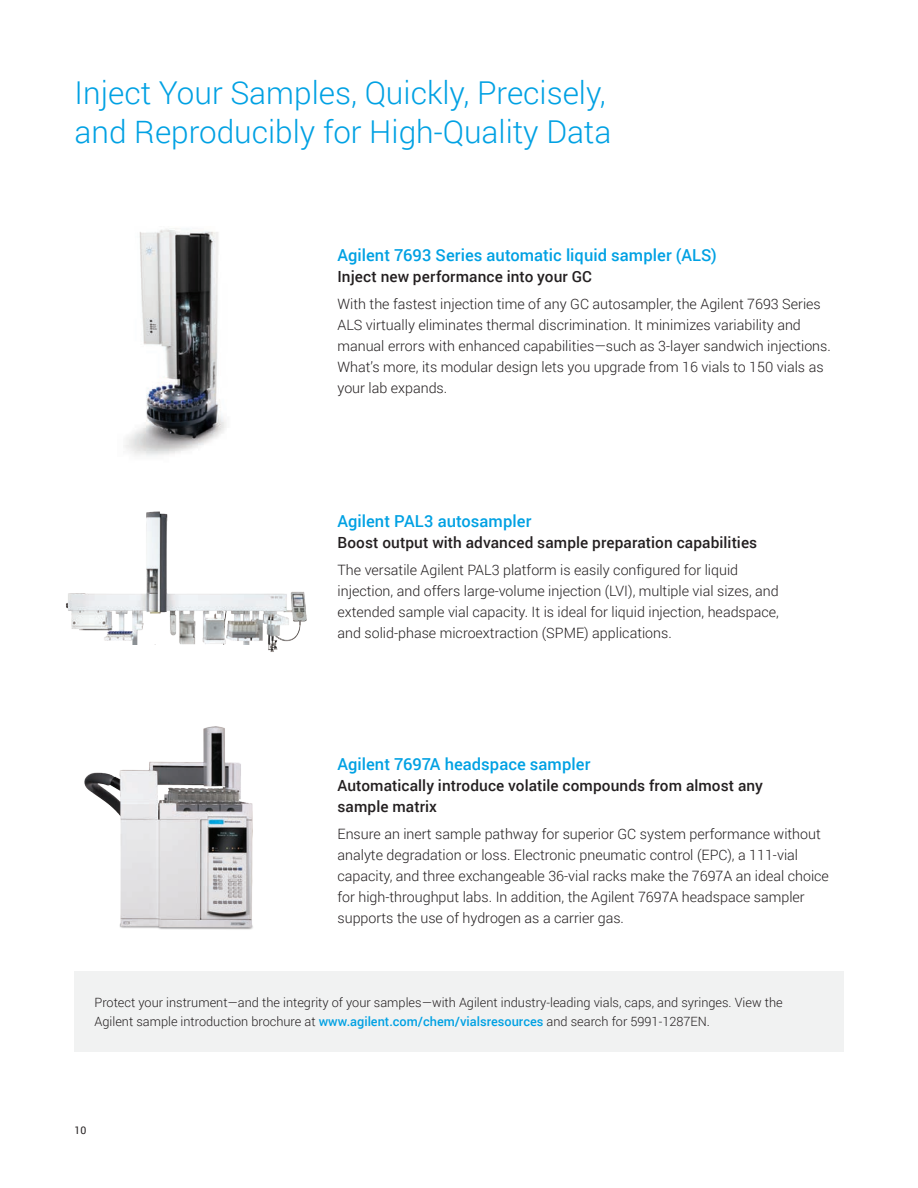
<style>
.page{position:relative;width:918px;height:1188px;background:#fff}
.page>*{position:absolute;margin:0;border:0;box-sizing:border-box;transform-origin:0 0}
.BROCHURE_int_head_bl{font:300 31.5px/39px "Roboto";color:#00a1e3}
.BROCHURE_subhead_blu{font:500 16.5px "Roboto";letter-spacing:.005em;color:#00a1e3}
.BROCHURE_subhead_blu-2{font:500 15.3px/21px "Roboto";letter-spacing:.005em;color:#231f20}
.BROCHURE_text_black{font:300 14.25px/21px "Roboto";color:#231f20}
.BROCHURE_callout_tex{font:300 12.75px/18.8px "Roboto";color:#231f20}
.t1{font:10.5px "Roboto";color:#231f20}
.s1{font-weight:500;color:#00a1e3}
</style>
<div class="page">
<img style="left:84px;top:726px;width:169px;height:204px">
<img style="left:124px;top:228px;width:102px;height:228px">
<div style="left:75px;top:971px;width:769px;height:80px;background:#f1f2f2"></div>
<img style="left:66px;top:511px;width:198px;height:133px">
<img style="left:264px;top:591px;width:43px;height:61px">
<p class="BROCHURE_int_head_bl" style="left:75px;top:73px;width:538px">Inject Your Samples, Quickly, Precisely, and Reproducibly for High-Quality Data</p>
<p class="BROCHURE_subhead_blu" style="left:338px;top:243px;width:381px">Agilent 7693 Series automatic liquid sampler (ALS)</p>
<p class="BROCHURE_subhead_blu-2" style="left:338px;top:265px;width:256px">Inject new performance into your GC</p>
<p class="BROCHURE_text_black" style="left:338px;top:293px;width:495px">With the fastest injection time of any GC autosampler, the Agilent 7693 Series ALS virtually eliminates thermal discrimination. It minimizes variability and manual errors with enhanced capabilities—such as 3-layer sandwich injections.<br>What’s more, its modular design lets you upgrade from 16 vials to 150 vials as your lab expands.</p>
<p class="BROCHURE_subhead_blu" style="left:337px;top:510px;width:195px">Agilent PAL3 autosampler</p>
<p class="BROCHURE_subhead_blu-2" style="left:337px;top:532px;width:421px">Boost output with advanced sample preparation capabilities</p>
<p class="BROCHURE_text_black" style="left:337px;top:559px;width:443px">The versatile Agilent PAL3 platform is easily configured for liquid injection, and offers large-volume injection (LVI), multiple vial sizes, and extended sample vial capacity. It is ideal for liquid injection, headspace, and solid-phase microextraction (SPME) applications.</p>
<p class="BROCHURE_subhead_blu" style="left:337px;top:753px;width:254px">Agilent 7697A headspace sampler</p>
<p class="BROCHURE_subhead_blu-2" style="left:337px;top:775px;width:427px">Automatically introduce volatile compounds from almost any sample matrix</p>
<p class="BROCHURE_text_black" style="left:337px;top:823px;width:493px">Ensure an inert sample pathway for superior GC system performance without analyte degradation or loss. Electronic pneumatic control (EPC), a 111-vial capacity, and three exchangeable 36-vial racks make the 7697A an ideal choice for high-throughput labs. In addition, the Agilent 7697A headspace sampler supports the use of hydrogen as a carrier gas.</p>
<p class="BROCHURE_callout_tex" style="left:94px;top:993px;width:690px">Protect your instrument—and the integrity of your samples—with Agilent industry-leading vials, caps, and syringes. View the<br>Agilent sample introduction brochure at <span class="s1">www.agilent.com/chem/vialsresources</span> and search for 5991-1287EN.</p>
<p class="t1" style="left:75px;top:1123px;width:13px">10</p>
</div>
